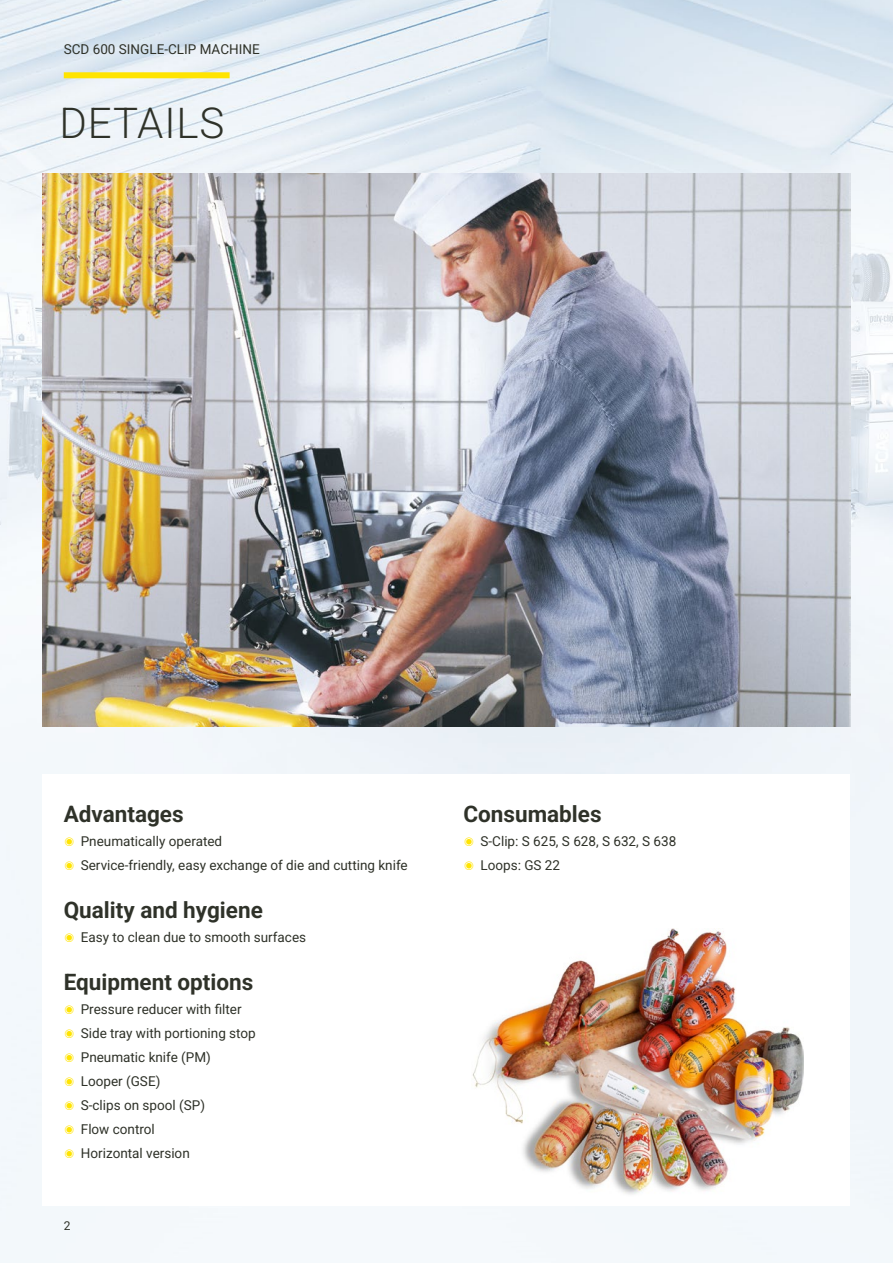
<style>
.page{position:relative;width:893px;height:1263px;background:#fff}
.page>*{position:absolute;margin:0;border:0;box-sizing:border-box;transform-origin:0 0}
.t1{font:300 42px "Roboto";letter-spacing:.02em;color:#2f3229}
.t2{font:700 22.5px "Roboto";color:#2f3229}
.t3{font:13.5px/24px "Roboto";color:#2f3229}
.t4{font:12px "Roboto";color:#2f3229}
.s1{color:#ffe400}
</style>
<div class="page">
<img style="left:0;top:0;width:893px;height:1263px">
<div style="left:64px;top:72px;width:166px;height:6px;background:#ffe400"></div>
<div style="left:43px;top:774px;width:807px;height:432px;background:#fff"></div>
<img style="left:472px;top:928px;width:332px;height:266px">
<img style="left:43px;top:174px;width:807px;height:552px">
<p class="t3" style="left:64px;top:37px;width:197px">SCD 600 SINGLE-CLIP MACHINE</p>
<h1 class="t1" style="left:60px;top:93px;width:166px">DETAILS</h1>
<h2 class="t2" style="left:64px;top:798px;width:121px">Advantages</h2>
<p class="t3" style="left:64px;top:829px;width:345px"><span class="s1">◉</span> Pneumatically operated<br><span class="s1">◉</span> Service-friendly, easy exchange of die and cutting knife</p>
<h2 class="t2" style="left:64px;top:894px;width:201px">Quality and hygiene</h2>
<p class="t3" style="left:64px;top:925px;width:244px"><span class="s1">◉</span> Easy to clean due to smooth surfaces</p>
<h2 class="t2" style="left:64px;top:966px;width:191px">Equipment options</h2>
<p class="t3" style="left:64px;top:997px;width:194px"><span class="s1">◉</span> Pressure reducer with filter<br><span class="s1">◉</span> Side tray with portioning stop <span class="s1">◉</span> Pneumatic knife (PM)<br><span class="s1">◉</span> Looper (GSE)<br><span class="s1">◉</span> S-clips on spool (SP)<br><span class="s1">◉</span> Flow control<br><span class="s1">◉</span> Horizontal version</p>
<p class="t4" style="left:64px;top:1217px;width:8px">2</p>
<h2 class="t2" style="left:463px;top:798px;width:140px">Consumables</h2>
<p class="t3" style="left:463px;top:829px;width:214px"><span class="s1">◉</span> S-Clip: S 625, S 628, S 632, S 638 <span class="s1">◉</span> Loops: GS 22</p>
</div>
